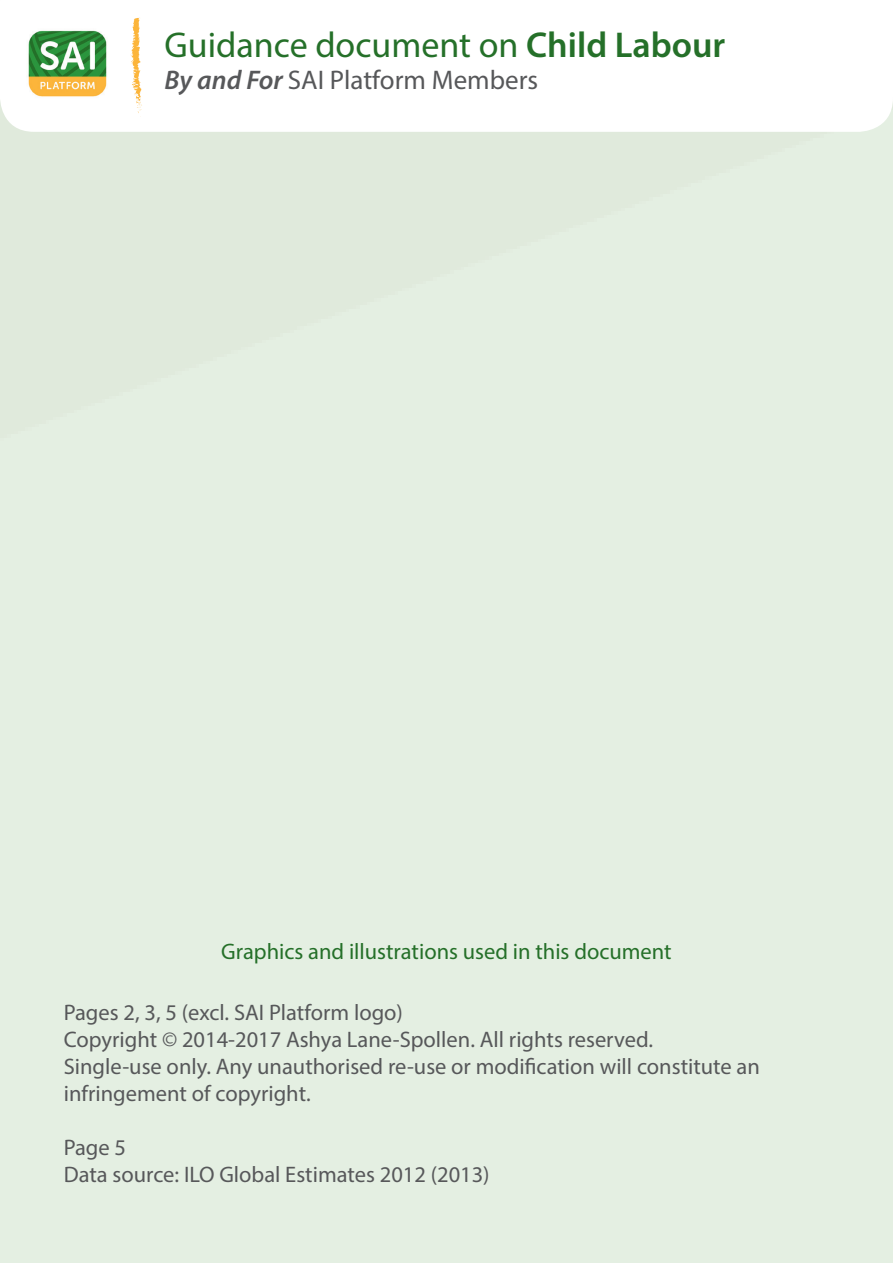
<style>
.page{position:relative;width:893px;height:1263px;background:#fff}
.page>*{position:absolute;margin:0;border:0;box-sizing:border-box;transform-origin:0 0}
.t1{font:36px "Myriad Pro";color:#257029}
.t2{font:27px "Myriad Pro";color:#57585a}
.t3{font:22.5px/27px "Myriad Pro";color:#57585a}
.t4{font:22.5px "Myriad Pro";color:#257029}
.s1{font-weight:600}
.s2{font-weight:600;font-style:italic}
</style>
<div class="page">
<svg style="left:0;top:99px;width:893px;height:33px"></svg>
<img style="left:4px;top:29px;width:128px;height:93px">
<svg style="left:131px;top:17px;width:11px;height:100px"></svg>
<p class="t1" style="left:165px;top:23px;width:562px">Guidance document on <span class="s1">Child Labour</span></p>
<p class="t2" style="left:165px;top:64px;width:375px"><span class="s2">By and For</span> SAI Platform Members</p>
<p class="t4" style="left:221px;top:937px;width:452px">Graphics and illustrations used in this document</p>
<p class="t3" style="left:64px;top:999px;width:341px">Pages 2, 3, 5 (excl. SAI Platform logo)</p>
<p class="t3" style="left:64px;top:1026px;width:591px">Copyright © 2014-2017 Ashya Lane-Spollen. All rights reserved.</p>
<p class="t3" style="left:64px;top:1053px;width:698px">Single-use only. Any unauthorised re-use or modification will constitute an infringement of copyright.</p>
<p class="t3" style="left:64px;top:1134px;width:64px">Page 5</p>
<p class="t3" style="left:64px;top:1161px;width:427px">Data source: ILO Global Estimates 2012 (2013)</p>
</div>
